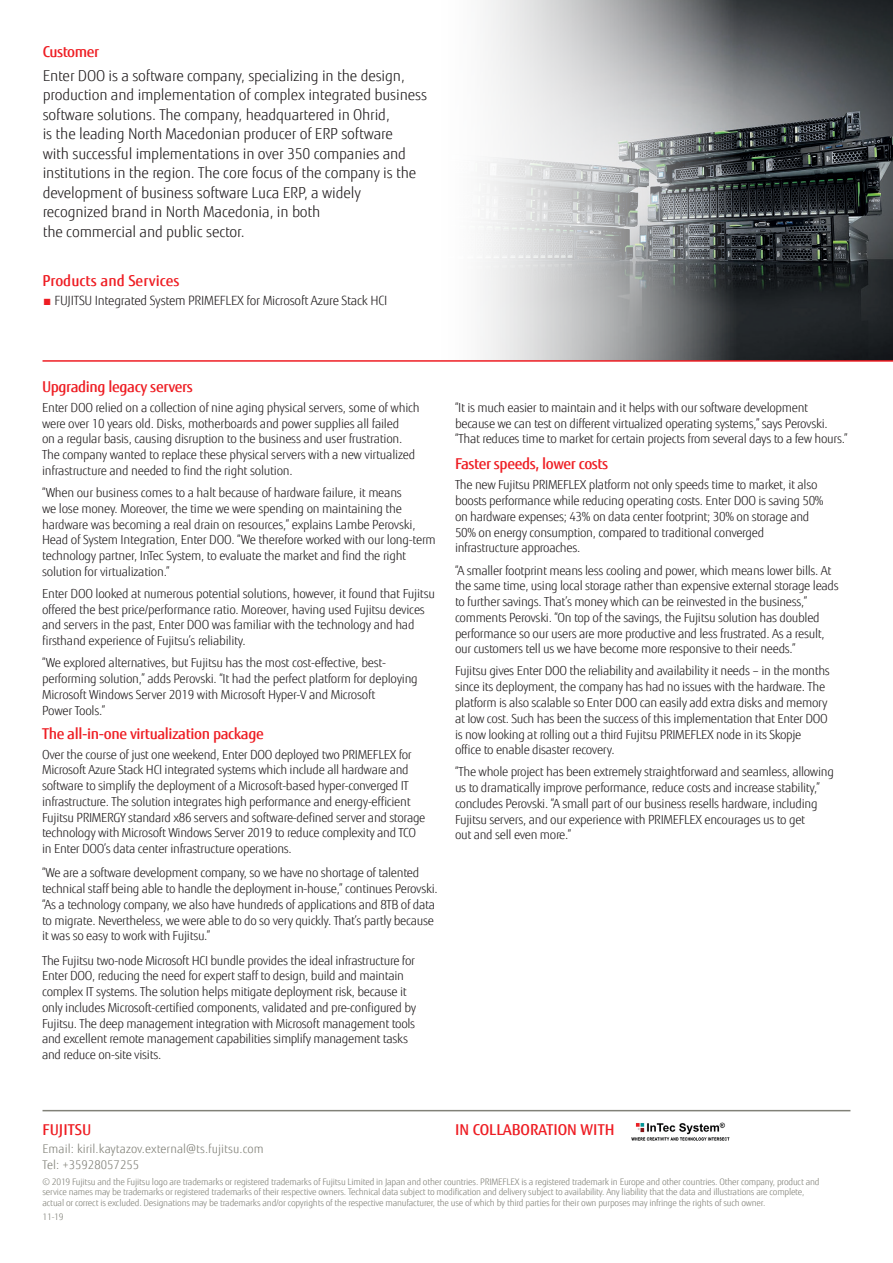
<style>
.page{position:relative;width:893px;height:1263px;background:#fff}
.page>*{position:absolute;margin:0;border:0;box-sizing:border-box;transform-origin:0 0}
.t1{font:300 15px/19.5px "Fujitsu Sans";letter-spacing:-.01em;color:#231f20}
.Bullet{font:500 15px "Fujitsu Sans";letter-spacing:-.025em;color:#ee1d23}
.intro{font:500 15px "Fujitsu Sans";color:#ee1d23}
.Bullet-2{font:500 15px "Fujitsu Sans";color:#ee1d23}
.Bullet-3{font:300 12.75px "Fujitsu Sans";letter-spacing:-.02em;color:#231f20}
.t2{font:300 12.45px/15.8px "Fujitsu Sans";letter-spacing:-.025em;color:#231f20}
.intro-2{font:300 12px "Fujitsu Sans";letter-spacing:.005em;color:#818178}
.intro-3{font:300 9px/10.5px "Fujitsu Sans";letter-spacing:-.02em;color:#818178}
.s1{font-size:12px;color:#ee1d23}
</style>
<div class="page">
<img style="left:765px;top:0;width:128px;height:360px">
<svg style="left:483px;top:0;width:282px;height:360px;background:#a7a9ab"></svg>
<hr style="left:43px;top:360px;width:850px;height:2px;background:#ee1d23">
<hr style="left:43px;top:1110px;width:807px;height:1px;background:#818178">
<img style="left:631px;top:1122px;width:99px;height:19px">
<p class="Bullet" style="left:43px;top:42px;width:58px">Customer</p>
<p class="t1" style="left:43px;top:66px;width:386px">Enter DOO is a software company, specializing in the design, production and implementation of complex integrated business software solutions. The company, headquartered in Ohrid,<br>is the leading North Macedonian producer of ERP software<br>with successful implementations in over 350 companies and institutions in the region. The core focus of the company is the development of business software Luca ERP, a widely recognized brand in North Macedonia, in both<br>the commercial and public sector.</p>
<p class="Bullet-2" style="left:43px;top:271px;width:139px">Products and Services</p>
<p class="Bullet-3" style="left:43px;top:293px;width:346px"><span class="s1">■</span> FUJITSU Integrated System PRIMEFLEX for Microsoft Azure Stack HCI</p>
<p class="Bullet" style="left:42px;top:377px;width:152px">Upgrading legacy servers</p>
<p class="t2" style="left:42px;top:400px;width:379px">Enter DOO relied on a collection of nine aging physical servers, some of which were over 10 years old. Disks, motherboards and power supplies all failed<br>on a regular basis, causing disruption to the business and user frustration.<br>The company wanted to replace these physical servers with a new virtualized infrastructure and needed to find the right solution.</p>
<p class="t2" style="left:42px;top:485px;width:395px">“When our business comes to a halt because of hardware failure, it means<br>we lose money. Moreover, the time we were spending on maintaining the hardware was becoming a real drain on resources,” explains Lambe Perovski, Head of System Integration, Enter DOO. “We therefore worked with our long-term technology partner, InTec System, to evaluate the market and find the right solution for virtualization.”</p>
<p class="t2" style="left:42px;top:586px;width:394px">Enter DOO looked at numerous potential solutions, however, it found that Fujitsu offered the best price/performance ratio. Moreover, having used Fujitsu devices and servers in the past, Enter DOO was familiar with the technology and had firsthand experience of Fujitsu’s reliability.</p>
<p class="t2" style="left:42px;top:655px;width:377px">“We explored alternatives, but Fujitsu has the most cost-effective, best&shy;performing solution,” adds Perovski. “It had the perfect platform for deploying Microsoft Windows Server 2019 with Microsoft Hyper-V and Microsoft<br>Power Tools.”</p>
<p class="Bullet" style="left:42px;top:724px;width:223px">The all-in-one virtualization package</p>
<p class="t2" style="left:42px;top:746px;width:385px">Over the course of just one weekend, Enter DOO deployed two PRIMEFLEX for Microsoft Azure Stack HCI integrated systems which include all hardware and software to simplify the deployment of a Microsoft-based hyper-converged IT infrastructure. The solution integrates high performance and energy-efficient Fujitsu PRIMERGY standard x86 servers and software-defined server and storage technology with Microsoft Windows Server 2019 to reduce complexity and TCO in Enter DOO’s data center infrastructure operations.</p>
<p class="t2" style="left:42px;top:865px;width:397px">“We are a software development company, so we have no shortage of talented technical staff being able to handle the deployment in-house,” continues Perovski. “As a technology company, we also have hundreds of applications and 8TB of data to migrate. Nevertheless, we were able to do so very quickly. That’s partly because it was so easy to work with Fujitsu.”</p>
<p class="t2" style="left:42px;top:952px;width:376px">The Fujitsu two-node Microsoft HCI bundle provides the ideal infrastructure for Enter DOO, reducing the need for expert staff to design, build and maintain complex IT systems. The solution helps mitigate deployment risk, because it only includes Microsoft-certified components, validated and pre-configured by Fujitsu. The deep management integration with Microsoft management tools and excellent remote management capabilities simplify management tasks and reduce on-site visits.</p>
<p class="t2" style="left:455px;top:400px;width:394px">“It is much easier to maintain and it helps with our software development because we can test on different virtualized operating systems,” says Perovski. “That reduces time to market for certain projects from several days to a few hours.”</p>
<p class="Bullet" style="left:455px;top:455px;width:155px">Faster speeds, lower costs</p>
<p class="t2" style="left:455px;top:477px;width:370px">The new Fujitsu PRIMEFLEX platform not only speeds time to market, it also boosts performance while reducing operating costs. Enter DOO is saving 50% on hardware expenses; 43% on data center footprint; 30% on storage and 50% on energy consumption, compared to traditional converged infrastructure approaches.</p>
<p class="t2" style="left:455px;top:562px;width:385px">“A smaller footprint means less cooling and power, which means lower bills. At the same time, using local storage rather than expensive external storage leads to further savings. That’s money which can be reinvested in the business,” comments Perovski. “On top of the savings, the Fujitsu solution has doubled performance so our users are more productive and less frustrated. As a result, our customers tell us we have become more responsive to their needs.”</p>
<p class="t2" style="left:455px;top:663px;width:376px">Fujitsu gives Enter DOO the reliability and availability it needs – in the months since its deployment, the company has had no issues with the hardware. The platform is also scalable so Enter DOO can easily add extra disks and memory at low cost. Such has been the success of this implementation that Enter DOO is now looking at rolling out a third Fujitsu PRIMEFLEX node in its Skopje office to enable disaster recovery.</p>
<p class="t2" style="left:455px;top:764px;width:380px">“The whole project has been extremely straightforward and seamless, allowing us to dramatically improve performance, reduce costs and increase stability,” concludes Perovski. “A small part of our business resells hardware, including Fujitsu servers, and our experience with PRIMEFLEX encourages us to get<br>out and sell even more.”</p>
<p class="intro" style="left:43px;top:1120px;width:50px">FUJITSU</p>
<p class="intro-2" style="left:43px;top:1141px;width:223px">Email: kiril.kaytazov.external@ts.fujitsu.com</p>
<p class="intro-2" style="left:43px;top:1158px;width:98px">Tel: +35928057255</p>
<p class="intro" style="left:455px;top:1120px;width:161px">IN COLLABORATION WITH</p>
<p class="intro-3" style="left:43px;top:1176px;width:778px">© 2019 Fujitsu and the Fujitsu logo are trademarks or registered trademarks of Fujitsu Limited in Japan and other countries. PRIMEFLEX is a registered trademark in Europe and other countries. Other company, product and service names may be trademarks or registered trademarks of their respective owners. Technical data subject to modification and delivery subject to availability. Any liability that the data and illustrations are complete, actual or correct is excluded. Designations may be trademarks and/or copyrights of the respective manufacturer, the use of which by third parties for their own purposes may infringe the rights of such owner.</p>
<p class="intro-3" style="left:43px;top:1212px;width:23px">11-19</p>
</div>
